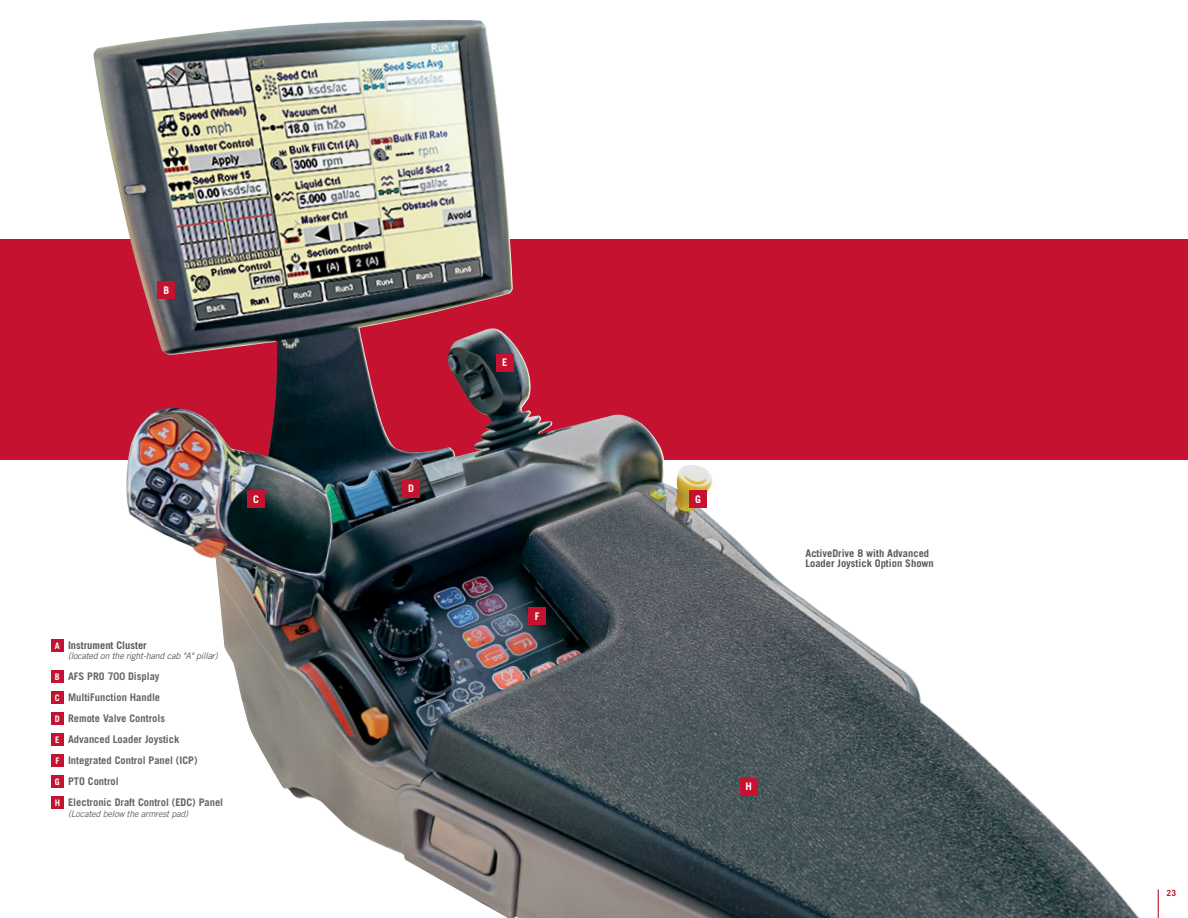
<style>
.page{position:relative;width:1188px;height:918px;background:#fff}
.page>*{position:absolute;margin:0;border:0;box-sizing:border-box;transform-origin:0 0}
.t1{font:700 10.5px/21px "Trade Gothic LT Std";color:#636466}
.t2{font:700 10.5px/10.5px "Trade Gothic LT Std";color:#58595b}
.t3{font:700 10.5px "Trade Gothic LT Std";color:#fff}
.t4{font:italic 9px "Trade Gothic LT Std";letter-spacing:-.025em;color:#58595b}
.t5{font:italic 9px "Trade Gothic LT Std";letter-spacing:-.025em;color:#636466}
.t6{font:700 8.7px "DINOT";color:#c41230}
.s1{font-size:9px;color:#fff}
</style>
<div class="page">
<div style="left:0;top:239px;width:1188px;height:220px;background:#c41230"></div>
<img style="left:93px;top:24px;width:1047px;height:894px">
<div style="left:51px;top:639px;width:13px;height:13px;background:#c41230"></div>
<div style="left:51px;top:670px;width:13px;height:13px;background:#c41230"></div>
<div style="left:51px;top:691px;width:13px;height:13px;background:#c41230"></div>
<div style="left:51px;top:712px;width:13px;height:13px;background:#c41230"></div>
<div style="left:51px;top:733px;width:13px;height:13px;background:#c41230"></div>
<div style="left:51px;top:754px;width:13px;height:13px;background:#c41230"></div>
<div style="left:51px;top:775px;width:13px;height:13px;background:#c41230"></div>
<div style="left:51px;top:796px;width:13px;height:13px;background:#c41230"></div>
<div style="left:740px;top:778px;width:17px;height:17px;background:#c41230"></div>
<div style="left:248px;top:491px;width:17px;height:17px;background:#c41230"></div>
<div style="left:158px;top:281px;width:17px;height:17px;background:#c41230"></div>
<div style="left:402px;top:480px;width:18px;height:17px;background:#c41230"></div>
<div style="left:529px;top:608px;width:17px;height:17px;background:#c41230"></div>
<div style="left:690px;top:491px;width:17px;height:17px;background:#c41230"></div>
<div style="left:496px;top:354px;width:17px;height:17px;background:#c41230"></div>
<svg style="left:1158px;top:890px;width:1px;height:28px"></svg>
<p class="t3" style="left:163px;top:283px;width:7px">B</p>
<p class="t3" style="left:253px;top:493px;width:7px">C</p>
<p class="t2" style="left:55px;top:639px;width:93px"><span class="s1">A</span> Instrument Cluster</p>
<p class="t4" style="left:68px;top:650px;width:151px">(located on the right-hand cab "A" pillar)</p>
<p class="t1" style="left:55px;top:666px;width:170px"><span class="s1">B</span> AFS PRO 700 Display<br><span class="s1">C</span> MultiFunction Handle<br><span class="s1">D</span> Remote Valve Controls<br><span class="s1">E</span> Advanced Loader Joystick<br><span class="s1">F</span> Integrated Control Panel (ICP)<br><span class="s1">G</span> PTO Control<br><span class="s1">H</span> Electronic Draft Control (EDC) Panel</p>
<p class="t5" style="left:68px;top:808px;width:122px">(Located below the armrest pad)</p>
<p class="t3" style="left:408px;top:482px;width:7px">D</p>
<p class="t3" style="left:502px;top:356px;width:7px">E</p>
<p class="t3" style="left:535px;top:610px;width:6px">F</p>
<p class="t3" style="left:695px;top:493px;width:7px">G</p>
<p class="t2" style="left:806px;top:548px;width:130px">ActiveDrive 8 with Advanced<br>Loader Joystick Option Shown</p>
<p class="t3" style="left:746px;top:780px;width:8px">H</p>
<p class="t6" style="left:1167px;top:887px;width:11px">23</p>
</div>
